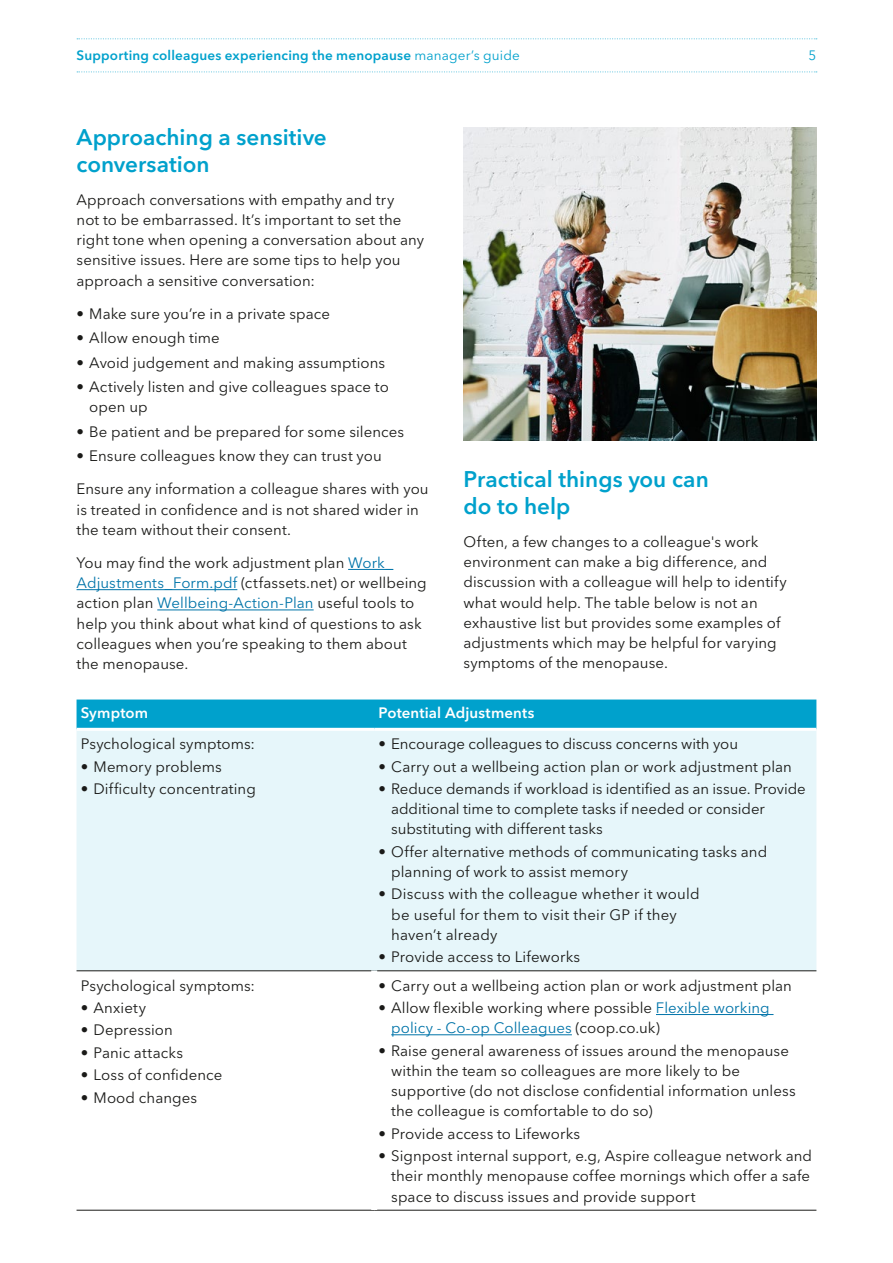
<style>
.page{position:relative;width:893px;height:1263px;background:#fff}
.page>*{position:absolute;margin:0;border:0;box-sizing:border-box;transform-origin:0 0}
.Stu_BODY{font:600 22.5px/27px "Avenir Next LT Pro";color:#00a1cc}
.Stu_BODY-2{font:15px/20.2px "Avenir Next LT Pro";letter-spacing:.005em;color:#1a1a18}
.Stu_BODY-3{font:600 15px "Avenir Next LT Pro";letter-spacing:.01em;color:#fff}
.t1{font:600 13.5px "Avenir Next LT Pro";letter-spacing:.015em;color:#00a1cc}
.t2{font:13.5px "Avenir Next LT Pro";color:#00a1cc}
.s1{font-weight:400}
.s2{color:#0074a9}
</style>
<div class="page">
<hr style="left:348px;top:569px;width:45px;height:1px;background:#0074a9">
<hr style="left:77px;top:589px;width:160px;height:1px;background:#0074a9">
<hr style="left:157px;top:609px;width:157px;height:1px;background:#0074a9">
<img style="left:463px;top:128px;width:353px;height:312px">
<div style="left:77px;top:699px;width:739px;height:29px;background:#00a1cc"></div>
<div style="left:77px;top:731px;width:739px;height:239px;background:#e6f6fa"></div>
<hr style="left:77px;top:970px;width:297px;height:1px;background:#1a1a18">
<hr style="left:374px;top:970px;width:442px;height:1px;background:#1a1a18">
<hr style="left:77px;top:1210px;width:297px;height:1px;background:#1a1a18">
<hr style="left:374px;top:1210px;width:442px;height:1px;background:#1a1a18">
<div style="left:371px;top:731px;width:6px;height:240px;background:#e6f6fa"></div>
<hr style="left:656px;top:1014px;width:117px;height:1px;background:#0074a9">
<hr style="left:391px;top:1034px;width:181px;height:1px;background:#0074a9">
<svg style="left:77px;top:38px;width:740px;height:1px"></svg>
<svg style="left:77px;top:71px;width:740px;height:1px"></svg>
<p class="t1" style="left:77px;top:48px;width:445px">Supporting colleagues experiencing the menopause <span class="s1">manager’s guide</span></p>
<p class="t2" style="left:809px;top:48px;width:9px">5</p>
<p class="Stu_BODY" style="left:77px;top:123px;width:252px">Approaching a sensitive conversation</p>
<p class="Stu_BODY-2" style="left:77px;top:189px;width:349px">Approach conversations with empathy and try<br>not to be embarrassed. It’s important to set the right tone when opening a conversation about any sensitive issues. Here are some tips to help you approach a sensitive conversation:</p>
<p class="Stu_BODY-2" style="left:77px;top:303px;width:255px">• Make sure you’re in a private space</p>
<p class="Stu_BODY-2" style="left:77px;top:328px;width:145px">• Allow enough time</p>
<p class="Stu_BODY-2" style="left:77px;top:352px;width:310px">• Avoid judgement and making assumptions</p>
<p class="Stu_BODY-2" style="left:89px;top:377px;width:301px;text-indent:-13px">• Actively listen and give colleagues space to open up</p>
<p class="Stu_BODY-2" style="left:77px;top:422px;width:329px">• Be patient and be prepared for some silences</p>
<p class="Stu_BODY-2" style="left:77px;top:446px;width:307px">• Ensure colleagues know they can trust you</p>
<p class="Stu_BODY-2" style="left:77px;top:479px;width:354px">Ensure any information a colleague shares with you is treated in confidence and is not shared wider in the team without their consent.</p>
<p class="Stu_BODY-2" style="left:77px;top:553px;width:352px">You may find the work adjustment plan <span class="s2">Work_ Adjustments_Form.pdf</span> (ctfassets.net) or wellbeing action plan <span class="s2">Wellbeing-Action-Plan</span> useful tools to help you think about what kind of questions to ask colleagues when you’re speaking to them about the menopause.</p>
<p class="Stu_BODY" style="left:463px;top:465px;width:247px">Practical things you can do to help</p>
<p class="Stu_BODY-2" style="left:463px;top:532px;width:325px">Often, a few changes to a colleague's work environment can make a big difference, and discussion with a colleague will help to identify what would help. The table below is not an exhaustive list but provides some examples of adjustments which may be helpful for varying symptoms of the menopause.</p>
<p class="Stu_BODY-3" style="left:81px;top:704px;width:69px">Symptom</p>
<p class="Stu_BODY-3" style="left:378px;top:704px;width:157px">Potential Adjustments</p>
<p class="Stu_BODY-2" style="left:81px;top:734px;width:176px">Psychological symptoms:</p>
<p class="Stu_BODY-2" style="left:81px;top:756px;width:143px">• Memory problems</p>
<p class="Stu_BODY-2" style="left:81px;top:778px;width:177px">• Difficulty concentrating</p>
<p class="Stu_BODY-2" style="left:378px;top:734px;width:361px">• Encourage colleagues to discuss concerns with you</p>
<p class="Stu_BODY-2" style="left:378px;top:756px;width:415px">• Carry out a wellbeing action plan or work adjustment plan</p>
<p class="Stu_BODY-2" style="left:391px;top:778px;width:416px;text-indent:-13px">• Reduce demands if workload is identified as an issue. Provide additional time to complete tasks if needed or consider substituting with different tasks</p>
<p class="Stu_BODY-2" style="left:391px;top:841px;width:378px;text-indent:-13px">• Offer alternative methods of communicating tasks and planning of work to assist memory</p>
<p class="Stu_BODY-2" style="left:391px;top:884px;width:310px;text-indent:-13px">• Discuss with the colleague whether it would be useful for them to visit their GP if they haven’t already</p>
<p class="Stu_BODY-2" style="left:378px;top:947px;width:203px">• Provide access to Lifeworks</p>
<p class="Stu_BODY-2" style="left:81px;top:975px;width:176px">Psychological symptoms:</p>
<p class="Stu_BODY-2" style="left:81px;top:998px;width:67px">• Anxiety</p>
<p class="Stu_BODY-2" style="left:81px;top:1020px;width:94px">• Depression</p>
<p class="Stu_BODY-2" style="left:81px;top:1042px;width:104px">• Panic attacks</p>
<p class="Stu_BODY-2" style="left:81px;top:1065px;width:143px">• Loss of confidence</p>
<p class="Stu_BODY-2" style="left:81px;top:1087px;width:118px">• Mood changes</p>
<p class="Stu_BODY-2" style="left:378px;top:975px;width:415px">• Carry out a wellbeing action plan or work adjustment plan</p>
<p class="Stu_BODY-2" style="left:391px;top:998px;width:380px;text-indent:-13px">• Allow flexible working where possible <span class="s2">Flexible working policy - Co-op Colleagues</span> (coop.co.uk)</p>
<p class="Stu_BODY-2" style="left:391px;top:1040px;width:406px;text-indent:-13px">• Raise general awareness of issues around the menopause within the team so colleagues are more likely to be supportive (do not disclose confidential information unless the colleague is comfortable to do so)</p>
<p class="Stu_BODY-2" style="left:378px;top:1123px;width:203px">• Provide access to Lifeworks</p>
<p class="Stu_BODY-2" style="left:391px;top:1146px;width:422px;text-indent:-13px">• Signpost internal support, e.g, Aspire colleague network and their monthly menopause coffee mornings which offer a safe space to discuss issues and provide support</p>
</div>
